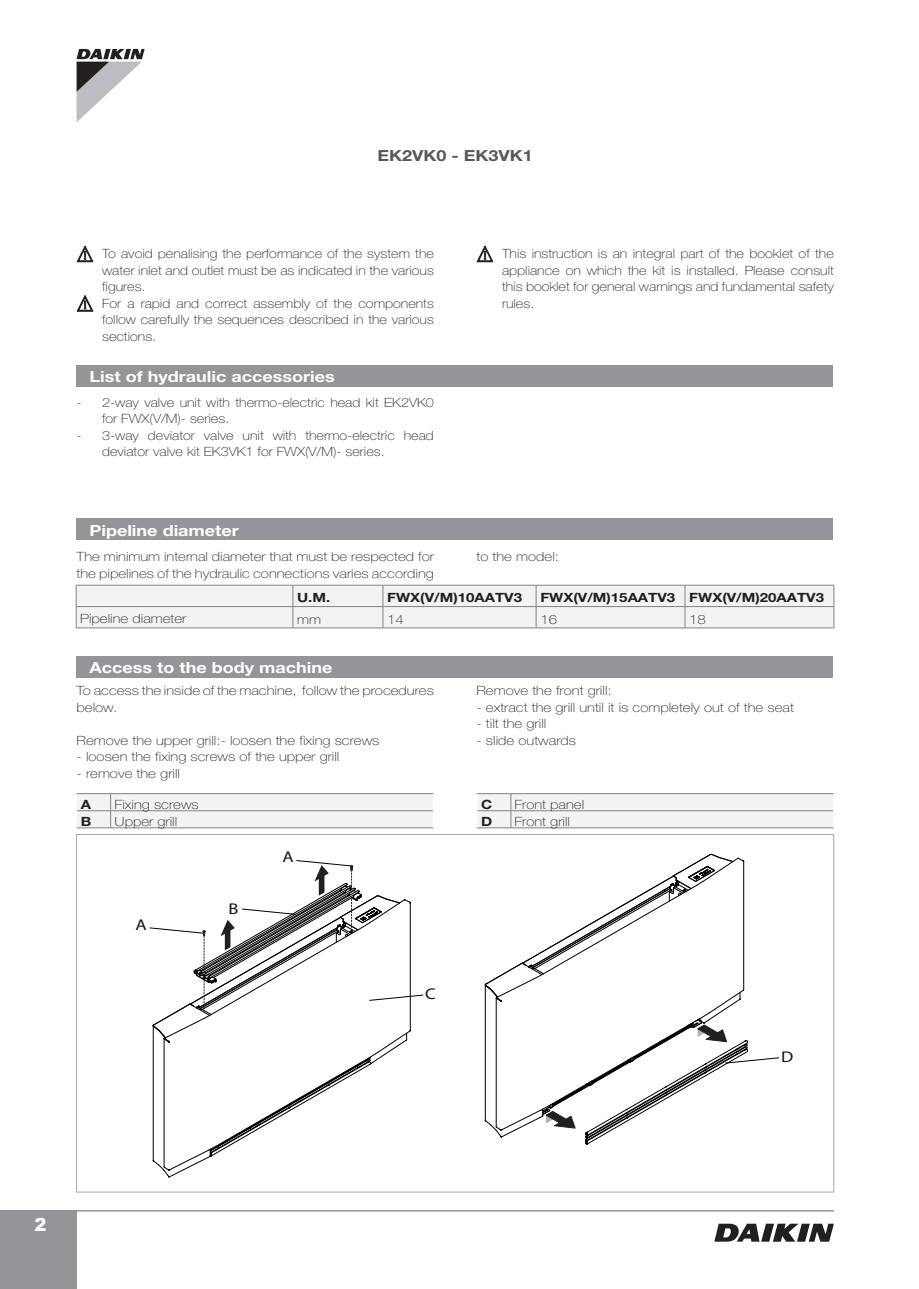
<style>
.page{position:relative;width:919px;height:1289px;background:#fff}
.page>*{position:absolute;margin:0;border:0;box-sizing:border-box;transform-origin:0 0}
.t1{font:900 18px "Arial";color:#fff}
.t2{font:15.6px "Myriad Pro";color:#111416;scale:1.18 1}
.t3{font:700 15.3px "Helvetica Neue LT Std";color:#fff;scale:1.18 1}
.t4{font:700 15.3px "Helvetica Neue LT Std";color:#57585a;scale:1.18 1}
.t5{font:100 12.75px/16.5px "Helvetica Neue LT Std";color:#231f20;scale:1.13 1}
.t6{font:100 12.75px/16.5px "Helvetica Neue LT Std";color:#231f20;scale:1.18 1}
.t7{font:700 12.75px/17.1px "Helvetica Neue LT Std";color:#231f20;scale:1.18 1}
</style>
<div class="page">
<hr style="left:77px;top:1209px;width:756px;height:2px;background:#939598">
<div style="left:0;top:1209px;width:77px;height:79px;background:#939598"></div>
<svg style="left:714px;top:1223px;width:119px;height:18px"></svg>
<svg style="left:77px;top:49px;width:68px;height:73px"></svg>
<div style="left:77px;top:365px;width:756px;height:21px;background:#939598"></div>
<div style="left:77px;top:518px;width:756px;height:22px;background:#939598"></div>
<svg style="left:76px;top:585px;width:758px;height:43px"></svg>
<hr style="left:383px;top:627px;width:153px;height:1px;background:#808285">
<hr style="left:536px;top:627px;width:149px;height:1px;background:#808285">
<hr style="left:685px;top:627px;width:149px;height:1px;background:#808285">
<div style="left:77px;top:656px;width:756px;height:21px;background:#939598"></div>
<hr style="left:76px;top:827px;width:35px;height:1px;background:#808285">
<hr style="left:111px;top:827px;width:322px;height:1px;background:#808285">
<svg style="left:76px;top:793px;width:358px;height:34px"></svg>
<hr style="left:476px;top:827px;width:35px;height:1px;background:#808285">
<hr style="left:511px;top:827px;width:322px;height:1px;background:#808285">
<svg style="left:476px;top:793px;width:358px;height:34px"></svg>
<svg style="left:149px;top:860px;width:274px;height:317px"></svg>
<svg style="left:485px;top:853px;width:294px;height:291px"></svg>
<svg style="left:77px;top:245px;width:17px;height:17px"></svg>
<svg style="left:77px;top:295px;width:17px;height:17px"></svg>
<svg style="left:476px;top:245px;width:17px;height:17px"></svg>
<p class="t4" style="left:377px;top:146px;width:133px">EK2VK0 - EK3VK1</p>
<p class="t5" style="left:102px;top:245px;width:295px">To avoid penalising the performance of the system the water inlet and outlet must be as indicated in the various figures.<br>For a rapid and correct assembly of the components follow carefully the sequences described in the various sections.</p>
<p class="t5" style="left:502px;top:245px;width:295px;text-align:justify">This instruction is an integral part of the booklet of the appliance on which the kit is installed. Please consult this booklet for general warnings and fundamental safety rules.</p>
<p class="t3" style="left:89px;top:367px;width:209px">List of hydraulic accessories</p>
<p class="t5" style="left:102px;top:394px;width:295px;text-indent:-26px">- 2-way valve unit with thermo-electric head kit EK2VK0 for FWX(V/M)- series.</p>
<p class="t5" style="left:102px;top:427px;width:295px;text-indent:-26px">- 3-way deviator valve unit with thermo-electric head deviator valve kit EK3VK1 for FWX(V/M)- series.</p>
<p class="t3" style="left:89px;top:521px;width:128px">Pipeline diameter</p>
<p class="t6" style="left:77px;top:548px;width:304px">The minimum internal diameter that must be respected for the pipelines of the hydraulic connections varies according</p>
<p class="t6" style="left:476px;top:548px;width:71px">to the model:</p>
<p class="t6" style="left:80px;top:610px;width:92px">Pipeline diameter</p>
<p class="t7" style="left:297px;top:589px;width:30px">U.M.</p>
<p class="t7" style="left:387px;top:589px;width:116px">FWX(V/M)10AATV3</p>
<p class="t7" style="left:540px;top:589px;width:242px">FWX(V/M)15AATV3 FWX(V/M)20AATV3</p>
<p class="t6" style="left:297px;top:611px;width:22px">mm</p>
<p class="t6" style="left:387px;top:611px;width:16px">14</p>
<p class="t6" style="left:540px;top:611px;width:16px">16</p>
<p class="t6" style="left:689px;top:611px;width:16px">18</p>
<p class="t3" style="left:89px;top:658px;width:207px">Access to the body machine</p>
<p class="t6" style="left:77px;top:682px;width:304px">To access the inside of the machine, follow the procedures below.</p>
<p class="t6" style="left:77px;top:731px;width:258px">Remove the upper grill:- loosen the fixing screws</p>
<p class="t6" style="left:77px;top:748px;width:224px">- loosen the fixing screws of the upper grill</p>
<p class="t6" style="left:77px;top:764px;width:89px">- remove the grill</p>
<p class="t6" style="left:476px;top:682px;width:116px">Remove the front grill:</p>
<p class="t6" style="left:476px;top:698px;width:270px">- extract the grill until it is completely out of the seat</p>
<p class="t6" style="left:476px;top:715px;width:61px">- tilt the grill</p>
<p class="t6" style="left:476px;top:731px;width:86px">- slide outwards</p>
<p class="t7" style="left:81px;top:795px;width:10px">A<br>B</p>
<p class="t7" style="left:481px;top:795px;width:11px">C<br>D</p>
<p class="t6" style="left:115px;top:795px;width:73px;line-height:17.1px">Fixing screws<br>Upper grill</p>
<p class="t6" style="left:514px;top:795px;width:61px;line-height:17.1px">Front panel<br>Front grill</p>
<p class="t2" style="left:136px;top:914px;width:11px">A</p>
<p class="t2" style="left:228px;top:899px;width:10px">B</p>
<p class="t2" style="left:282px;top:847px;width:11px">A</p>
<p class="t2" style="left:425px;top:984px;width:11px">C</p>
<p class="t2" style="left:781px;top:1047px;width:12px">D</p>
<h1 class="t1" style="left:34px;top:1211px;width:14px">2</h1>
</div>
